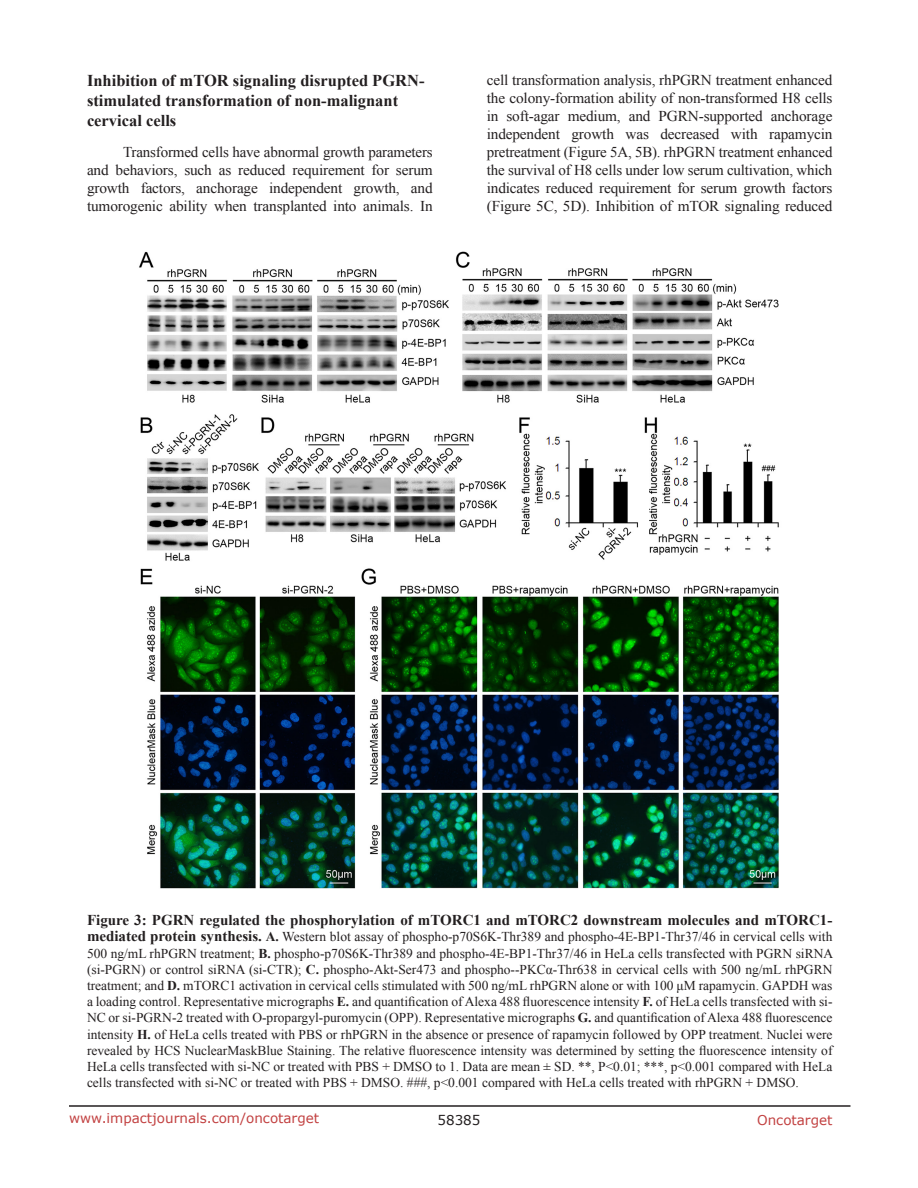
<style>
.page{position:relative;width:918px;height:1188px;background:#fff}
.page>*{position:absolute;margin:0;border:0;box-sizing:border-box;transform-origin:0 0}
.SubHeading{font:700 16.5px/19.8px "Times New Roman";color:#231f20}
.BodyText{font:15px/18px "Times New Roman";letter-spacing:-.01em;color:#231f20;text-align:justify}
.figuretext{font:700 15px "Times New Roman";color:#231f20}
.figuretext-2{font:13.5px/16.2px "Times New Roman";color:#231f20;text-align:justify}
.t1{font:13.5px "Verdana";color:#c24141}
.t2{font:13.5px "Verdana";color:#231f20}
.s1{font-weight:700;font-size:15px}
.s2{font-weight:700}
</style>
<div class="page">
<hr style="left:69px;top:1105px;width:781px;height:2px;background:#231f20">
<img style="left:139px;top:251px;width:640px;height:638px">
<p class="SubHeading" style="left:87px;top:70px;width:339px">Inhibition of mTOR signaling disrupted PGRN&shy;stimulated transformation of non-malignant cervical cells</p>
<p class="BodyText" style="left:87px;top:143px;width:347px;text-indent:36px">Transformed cells have abnormal growth parameters and behaviors, such as reduced requirement for serum growth factors, anchorage independent growth, and tumorogenic ability when transplanted into animals. In</p>
<p class="BodyText" style="left:487px;top:71px;width:347px">cell transformation analysis, rhPGRN treatment enhanced the colony-formation ability of non-transformed H8 cells in soft-agar medium, and PGRN-supported anchorage independent growth was decreased with rapamycin pretreatment (Figure 5A, 5B). rhPGRN treatment enhanced the survival of H8 cells under low serum cultivation, which indicates reduced requirement for serum growth factors (Figure 5C, 5D). Inhibition of mTOR signaling reduced</p>
<p class="figuretext" style="left:87px;top:910px;width:747px">Figure 3: PGRN regulated the phosphorylation of mTORC1 and mTORC2 downstream molecules and mTORC1-</p>
<p class="figuretext-2" style="left:87px;top:929px;width:748px"><span class="s1">mediated protein synthesis.</span> <span class="s2">A.</span> Western blot assay of phospho-p70S6K-Thr389 and phospho-4E-BP1-Thr37/46 in cervical cells with 500 ng/mL rhPGRN treatment; <span class="s2">B.</span> phospho-p70S6K-Thr389 and phospho-4E-BP1-Thr37/46 in HeLa cells transfected with PGRN siRNA (si-PGRN) or control siRNA (si-CTR); <span class="s2">C.</span> phospho-Akt-Ser473 and phospho--PKCα-Thr638 in cervical cells with 500 ng/mL rhPGRN treatment; and <span class="s2">D.</span> mTORC1 activation in cervical cells stimulated with 500 ng/mL rhPGRN alone or with 100 μM rapamycin. GAPDH was a loading control. Representative micrographs <span class="s2">E.</span> and quantification of Alexa 488 fluorescence intensity <span class="s2">F.</span> of HeLa cells transfected with si-NC or si-PGRN-2 treated with O-propargyl-puromycin (OPP). Representative micrographs <span class="s2">G.</span> and quantification of Alexa 488 fluorescence intensity <span class="s2">H.</span> of HeLa cells treated with PBS or rhPGRN in the absence or presence of rapamycin followed by OPP treatment. Nuclei were revealed by HCS NuclearMaskBlue Staining. The relative fluorescence intensity was determined by setting the fluorescence intensity of HeLa cells transfected with si-NC or treated with PBS + DMSO to 1. Data are mean ± SD. **, P&lt;0.01; ***, p&lt;0.001 compared with HeLa cells transfected with si-NC or treated with PBS + DMSO. ###, p&lt;0.001 compared with HeLa cells treated with rhPGRN + DMSO.</p>
<p class="t1" style="left:69px;top:1109px;width:252px">www.impactjournals.com/oncotarget</p>
<p class="t2" style="left:438px;top:1111px;width:44px">58385</p>
<p class="t1" style="left:757px;top:1111px;width:77px">Oncotarget</p>
</div>
